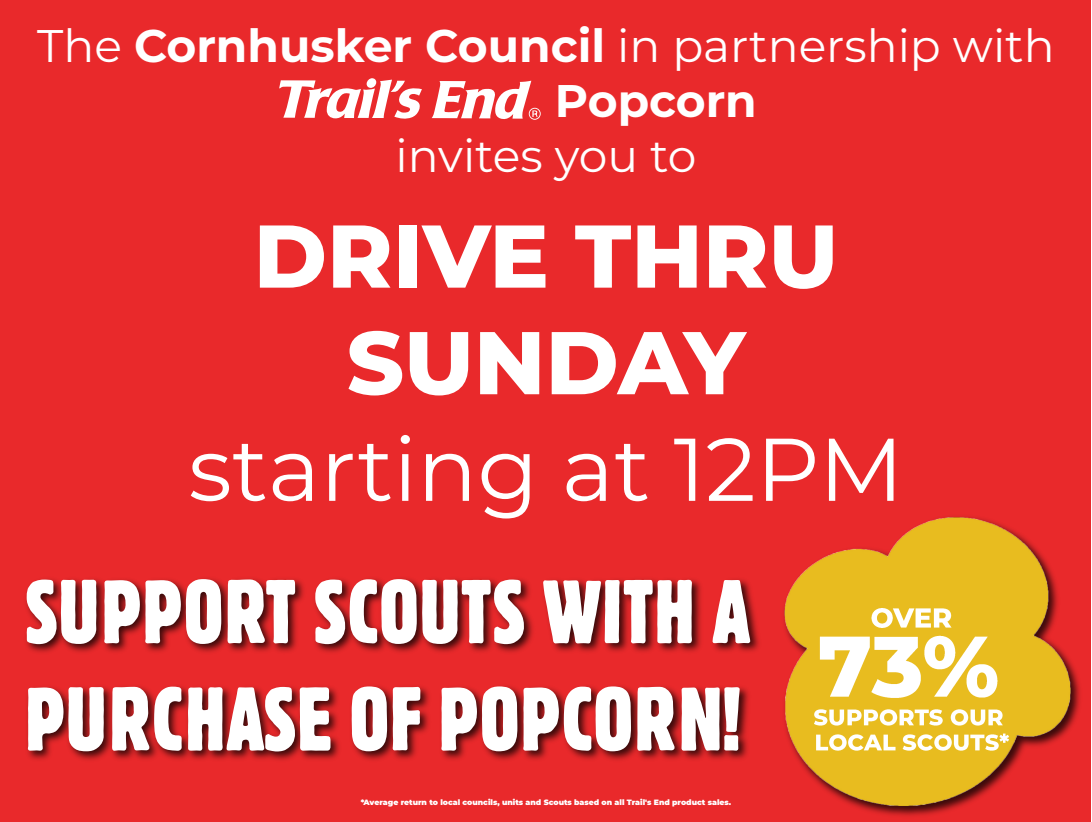
<style>
.page{position:relative;width:1092px;height:822px;background:#fff}
.page>*{position:absolute;margin:0;border:0;box-sizing:border-box;transform-origin:0 0}
.t1{font:89.38px/107.2px "Block BE Extra Cn";letter-spacing:.02em;color:#fff}
.t2{font:800 88.75px/106.5px "Montserrat";color:#fff;text-align:center}
.t3{font:88.75px "Montserrat";color:#fff}
.t4{font:700 45.62px/54.8px "Montserrat";color:#fff}
.t5{font:45.62px "Montserrat";color:#fff}
.t6{font:900 7.69px "Montserrat";color:#fff}
.s1{font-weight:400}
</style>
<div class="page">
<div style="left:0;top:0;width:1090px;height:821px;background:#e9292b"></div>
<img style="left:859px;top:666px;width:221px;height:150px">
<img style="left:784px;top:517px;width:289px;height:291px">
<svg style="left:279px;top:80px;width:143px;height:39px"></svg>
<div style="left:366px;top:78px;width:10px;height:10px;background:#fff;border-radius:4px"></div>
<svg style="left:431px;top:81px;width:109px;height:39px"></svg>
<img style="left:26px;top:578px;width:733px;height:183px">
<h3 class="t4" style="left:554px;top:17px;width:501px;text-indent:-517px"><span class="s1">The</span> Cornhusker Council <span class="s1">in partnership with<br></span>Popcorn</h3>
<h3 class="t5" style="left:395px;top:124px;width:302px">invites you to</h3>
<h2 class="t2" style="left:253px;top:198px;width:586px">DRIVE THRU<br>SUNDAY</h2>
<h2 class="t3" style="left:188px;top:408px;width:716px">starting at 12PM</h2>
<h1 class="t1" style="left:26px;top:557px;width:725px">SUPPORT SCOUTS WITH A<br>PURCHASE OF POPCORN!</h1>
<p class="t6" style="left:360px;top:796px;width:372px">*Average return to local councils, units and Scouts based on all Trail's End product sales.</p>
</div>
